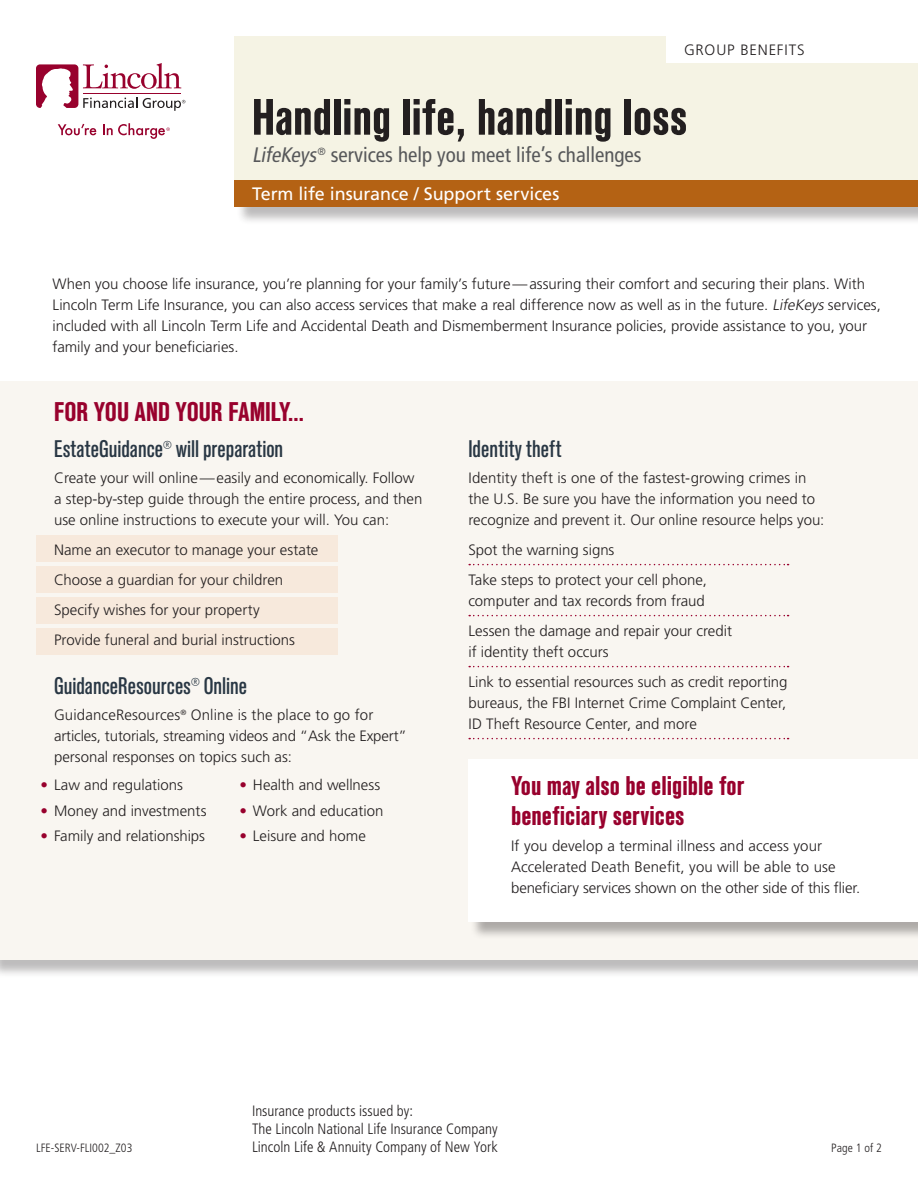
<style>
.page{position:relative;width:918px;height:1188px;background:#fff}
.page>*{position:absolute;margin:0;border:0;box-sizing:border-box;transform-origin:0 0}
.Title_Standard_Cond{font:700 condensed 51px "Standard CT";color:#231f20}
.FLI_Subhead_1_Standa{font:700 condensed 27px/30px "Standard CT";color:#98012d}
.Subhead_2_Standard_M{font:500 condensed 24px "Standard CT";color:#293744}
.B2C_Subtitle_Frutige{font:condensed 21px "Frutiger LT Std";color:#57585a}
.Product_Name_Frutige{font:18px "Frutiger LT Std";letter-spacing:-.005em;color:#fff}
.Body_Main{font:300 15px/21px "Frutiger LT Std";color:#231f20}
.B_body_bullet_1_618{font:300 15px/21px "Frutiger LT Std";color:#231f20}
.B_body_main{font:300 15px/21px "Frutiger LT Std";color:#231f20}
.Issuing_Company_Frut{font:300 condensed 15px/18px "Frutiger LT Std";color:#231f20}
.Business_Line_Frutig{font:300 15px "Frutiger LT Std";letter-spacing:.055em;color:#231f20}
.Page_Numbers_Frutige{font:300 condensed 12px "Frutiger LT Std";color:#231f20}
.s1{font-style:italic}
.s2{color:#98012d}
</style>
<div class="page">
<div style="left:0;top:384px;width:918px;height:595px;background:#231f20;opacity:.3"></div>
<div style="left:0;top:381px;width:918px;height:579px;background:#f9f6f1"></div>
<div style="left:470px;top:761px;width:448px;height:179px;background:#231f20;opacity:.35"></div>
<div style="left:468px;top:759px;width:450px;height:163px;background:#fff"></div>
<div style="left:36px;top:535px;width:302px;height:27px;background:#f7e9dc"></div>
<div style="left:36px;top:566px;width:302px;height:27px;background:#f7e9dc"></div>
<div style="left:36px;top:597px;width:302px;height:27px;background:#f7e9dc"></div>
<div style="left:36px;top:628px;width:302px;height:27px;background:#f7e9dc"></div>
<svg style="left:469px;top:564px;width:320px;height:1px"></svg>
<svg style="left:469px;top:615px;width:320px;height:1px"></svg>
<svg style="left:469px;top:666px;width:320px;height:1px"></svg>
<svg style="left:469px;top:738px;width:320px;height:1px"></svg>
<svg style="left:58px;top:124px;width:38px;height:11px"></svg>
<svg style="left:36px;top:63px;width:149px;height:48px"></svg>
<svg style="left:103px;top:123px;width:67px;height:16px"></svg>
<div style="left:234px;top:36px;width:684px;height:144px;background:#f5f3e4"></div>
<div style="left:666px;top:36px;width:252px;height:27px;background:#fff"></div>
<div style="left:236px;top:182px;width:682px;height:44px;background:#231f20;opacity:.3"></div>
<div style="left:234px;top:180px;width:684px;height:27px;background:#b46214"></div>
<p class="Business_Line_Frutig" style="left:684px;top:41px;width:122px">GROUP BENEFITS</p>
<p class="Title_Standard_Cond" style="left:252px;top:89px;width:437px">Handling life, handling loss</p>
<p class="B2C_Subtitle_Frutige" style="left:252px;top:142px;width:391px"><span class="s1">LifeKeys</span><sup>®</sup> services help you meet life’s challenges</p>
<p class="Product_Name_Frutige" style="left:252px;top:183px;width:309px">Term life insurance / Support services</p>
<p class="Body_Main" style="left:53px;top:273px;width:830px">When you choose life insurance, you’re planning for your family’s future—assuring their comfort and securing their plans. With Lincoln Term Life Insurance, you can also access services that make a real difference now as well as in the future. <span class="s1">LifeKeys</span> services, included with all Lincoln Term Life and Accidental Death and Dismemberment Insurance policies, provide assistance to you, your family and your beneficiaries.</p>
<p class="FLI_Subhead_1_Standa" style="left:54px;top:398px;width:252px">FOR YOU AND YOUR FAMILY…</p>
<p class="Subhead_2_Standard_M" style="left:54px;top:435px;width:231px">EstateGuidance<sup>®</sup> will preparation</p>
<p class="Body_Main" style="left:54px;top:467px;width:370px">Create your will online—easily and economically. Follow a step-by-step guide through the entire process, and then use online instructions to execute your will. You can:</p>
<p class="B_body_bullet_1_618" style="left:54px;top:539px;width:266px">Name an executor to manage your estate</p>
<p class="B_body_bullet_1_618" style="left:54px;top:569px;width:231px">Choose a guardian for your children</p>
<p class="B_body_bullet_1_618" style="left:54px;top:599px;width:207px">Specify wishes for your property</p>
<p class="B_body_bullet_1_618" style="left:54px;top:629px;width:243px">Provide funeral and burial instructions</p>
<p class="Subhead_2_Standard_M" style="left:54px;top:672px;width:195px">GuidanceResources<sup>®</sup> Online</p>
<p class="Body_Main" style="left:54px;top:704px;width:354px">GuidanceResources<sup>®</sup> Online is the place to go for articles, tutorials, streaming videos and “Ask the Expert” personal responses on topics such as:</p>
<p class="Body_Main" style="left:40px;top:775px;width:144px"><span class="s2">•</span> Law and regulations</p>
<p class="Body_Main" style="left:40px;top:800px;width:168px"><span class="s2">•</span> Money and investments</p>
<p class="Body_Main" style="left:40px;top:826px;width:166px"><span class="s2">•</span> Family and relationships</p>
<p class="Body_Main" style="left:239px;top:775px;width:142px"><span class="s2">•</span> Health and wellness</p>
<p class="Body_Main" style="left:239px;top:800px;width:145px"><span class="s2">•</span> Work and education</p>
<p class="Body_Main" style="left:239px;top:826px;width:128px"><span class="s2">•</span> Leisure and home</p>
<p class="Subhead_2_Standard_M" style="left:468px;top:435px;width:95px">Identity theft</p>
<p class="B_body_main" style="left:468px;top:467px;width:357px">Identity theft is one of the fastest-growing crimes in the U.S. Be sure you have the information you need to recognize and prevent it. Our online resource helps you:</p>
<p class="B_body_bullet_1_618" style="left:468px;top:539px;width:147px">Spot the warning signs</p>
<p class="B_body_bullet_1_618" style="left:468px;top:569px;width:240px">Take steps to protect your cell phone, computer and tax records from fraud</p>
<p class="B_body_bullet_1_618" style="left:468px;top:620px;width:265px">Lessen the damage and repair your credit if identity theft occurs</p>
<p class="B_body_bullet_1_618" style="left:468px;top:671px;width:321px;text-align:justify">Link to essential resources such as credit reporting bureaus, the FBI Internet Crime Complaint Center, ID Theft Resource Center, and more</p>
<p class="FLI_Subhead_1_Standa" style="left:511px;top:772px;width:235px">You may also be eligible for beneficiary services</p>
<p class="B_body_main" style="left:511px;top:835px;width:351px">If you develop a terminal illness and access your<br>Accelerated Death Benefit, you will be able to use beneficiary services shown on the other side of this flier.</p>
<p class="Issuing_Company_Frut" style="left:252px;top:1102px;width:163px">Insurance products issued by:</p>
<p class="Issuing_Company_Frut" style="left:252px;top:1120px;width:247px">The Lincoln National Life Insurance Company<br>Lincoln Life &amp; Annuity Company of New York</p>
<p class="Page_Numbers_Frutige" style="left:36px;top:1141px;width:98px">LFE-SERV-FLI002_Z03</p>
<p class="Page_Numbers_Frutige" style="left:831px;top:1141px;width:52px">Page 1 of 2</p>
</div>
